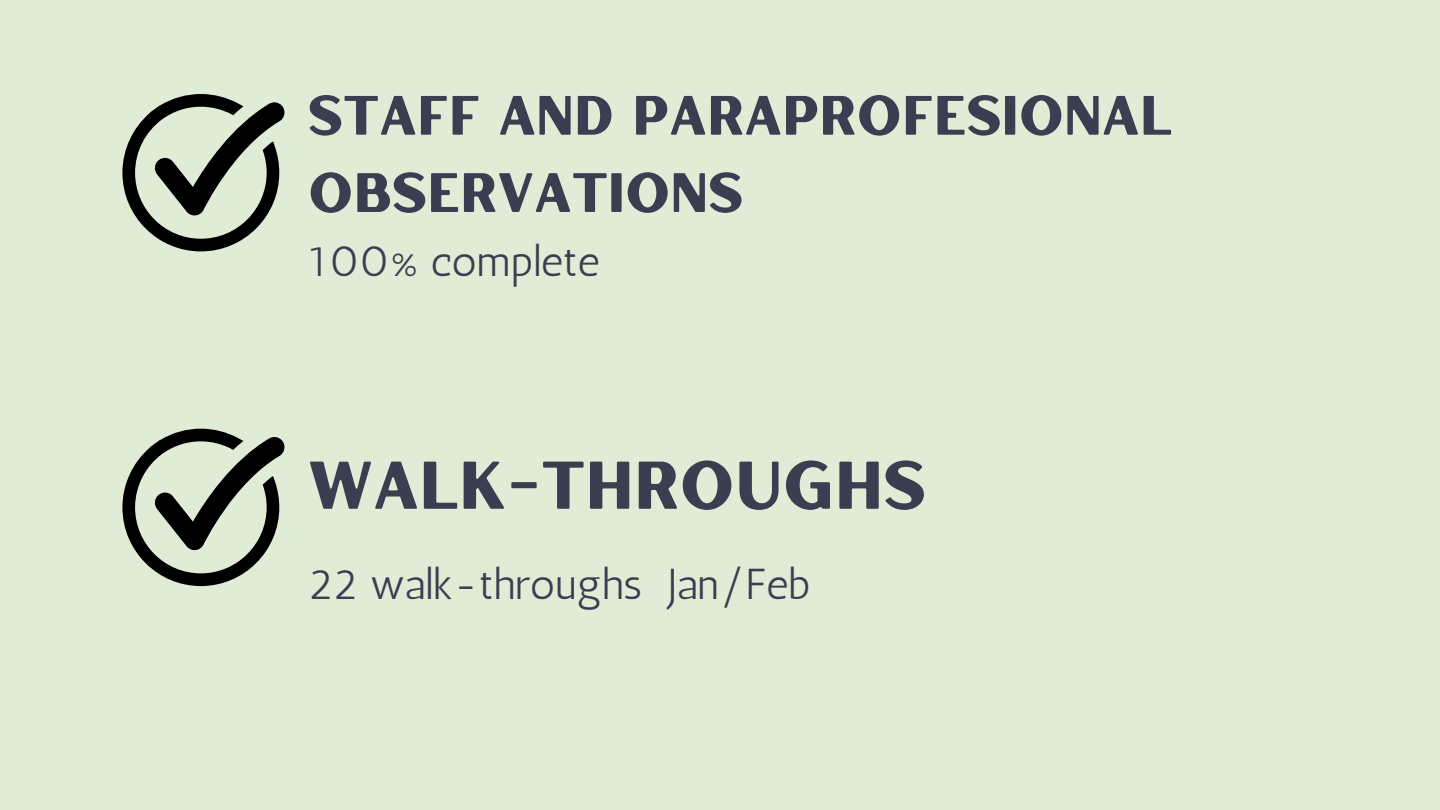
<style>
.page{position:relative;width:1440px;height:810px;background:#e1ecd7}
.page>*{position:absolute;margin:0;border:0;box-sizing:border-box;transform-origin:0 0}
.t1{font:67.4px "Hertical Sans Smooth";color:#3b3d50}
.t2{font:55.4px/77.2px "Hertical Sans Smooth";color:#3b3d50}
.t3{font:43.2px "Antic";color:#3b3d50}
</style>
<div class="page">
<svg style="left:122px;top:94px;width:163px;height:157px"></svg>
<svg style="left:122px;top:429px;width:163px;height:157px"></svg>
<p class="t2" style="left:308px;top:75px;width:866px">STAFF AND PARAPROFESIONAL<br>OBSERVATIONS</p>
<p class="t3" style="left:308px;top:235px;width:293px">100% complete</p>
<p class="t1" style="left:308px;top:439px;width:620px">WALK-THROUGHS</p>
<p class="t3" style="left:308px;top:559px;width:504px">22 walk-throughs Jan/Feb</p>
</div>
